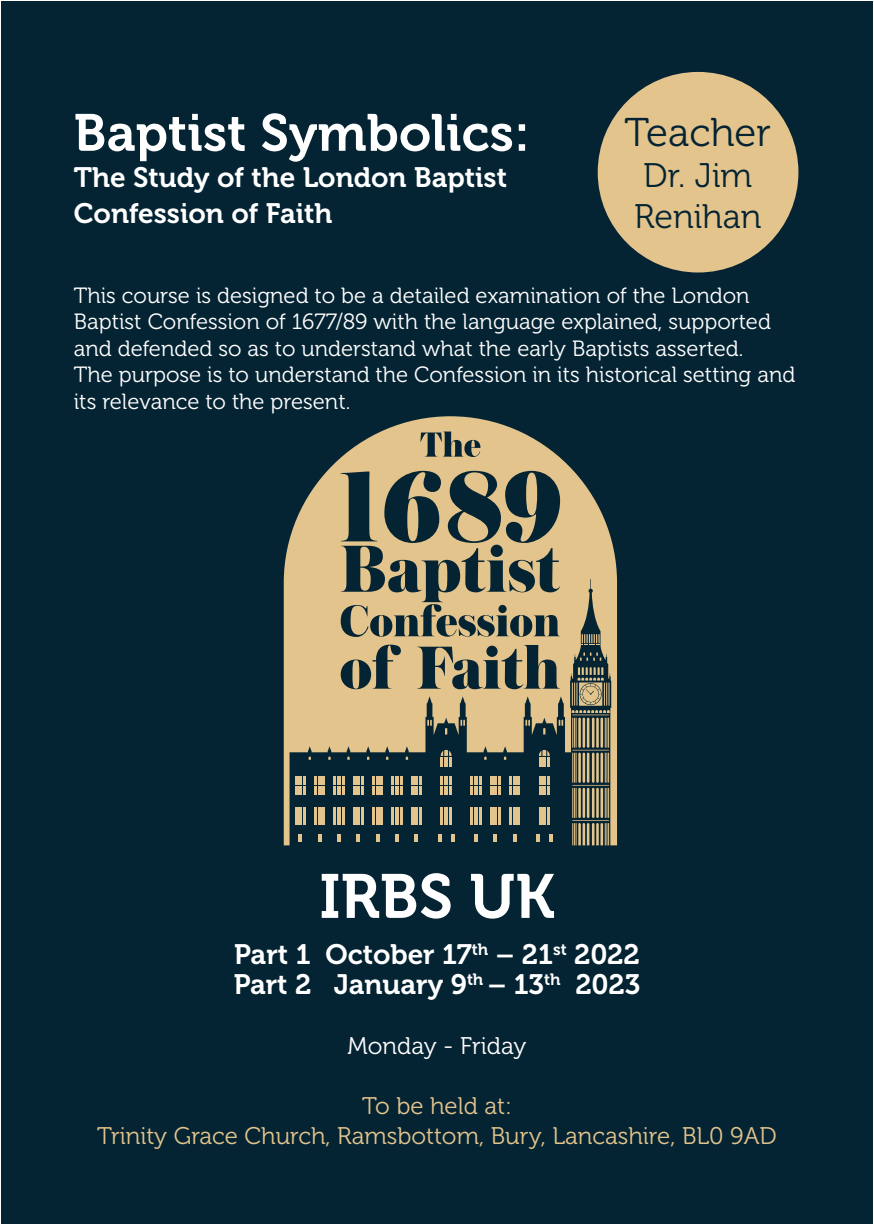
<style>
.page{position:relative;width:874px;height:1225px;background:#fff}
.page>*{position:absolute;margin:0;border:0;box-sizing:border-box;transform-origin:0 0}
.t1{font:62px "Museo 700";color:#fff}
.t2{font:52px "Museo 700";color:#fff}
.teacher{font:40px "Museo 300";color:#052433}
.teacher-2{font:34px "Museo 300";color:#052433}
.t3{font:28px/30px "Museo 700";color:#fff}
.t4{font:24px/30px "Museo 300";color:#e3c48c;text-align:center}
.t5{font:24px "Museo 300";color:#fff}
.Body{font:22px/26.4px "Museo 300";color:#fff}
</style>
<div class="page">
<div style="left:1px;top:1px;width:871px;height:1223px;background:#052433"></div>
<div style="left:597px;top:72px;width:201px;height:200px;background:#e3c48c;border-radius:50%"></div>
<svg style="left:283px;top:416px;width:333px;height:429px;fill:#e3c48c"></svg>
<svg style="left:471px;top:440px;width:3px;height:7px"></svg>
<div style="left:407px;top:498px;width:11px;height:43px;background:#e3c48c;border-radius:50%"></div>
<svg style="left:360px;top:547px;width:10px;height:43px"></svg>
<svg style="left:538px;top:777px;width:11px;height:17px"></svg>
<svg style="left:538px;top:750px;width:11px;height:17px"></svg>
<svg style="left:548px;top:835px;width:4px;height:7px"></svg>
<svg style="left:558px;top:719px;width:5px;height:6px"></svg>
<svg style="left:538px;top:807px;width:11px;height:18px"></svg>
<svg style="left:581px;top:634px;width:18px;height:11px"></svg>
<svg style="left:571px;top:667px;width:38px;height:178px"></svg>
<svg style="left:579px;top:652px;width:22px;height:9px"></svg>
<p class="t2" style="left:74px;top:104px;width:457px">Baptist Symbolics:</p>
<p class="t3" style="left:74px;top:162px;width:434px">The Study of the London Baptist</p>
<p class="t3" style="left:74px;top:198px;width:260px">Confession of Faith</p>
<p class="teacher" style="left:624px;top:111px;width:148px">Teacher</p>
<p class="teacher-2" style="left:643px;top:157px;width:110px">Dr. Jim</p>
<p class="teacher-2" style="left:633px;top:198px;width:129px">Renihan</p>
<p class="Body" style="left:74px;top:282px;width:698px">This course is designed to be a detailed examination of the London<br>Baptist Confession of 1677/89 with the language explained, supported and defended so as to understand what the early Baptists asserted.</p>
<p class="Body" style="left:74px;top:362px;width:722px">The purpose is to understand the Confession in its historical setting and its relevance to the present.</p>
<p class="t1" style="left:319px;top:862px;width:237px">IRBS UK</p>
<p class="t3" style="left:233px;top:940px;width:408px">Part 1 October 17<sup>th</sup> – 21<sup>st</sup> 2022<br>Part 2 January 9<sup>th</sup> – 13<sup>th</sup> 2023</p>
<p class="t5" style="left:347px;top:1033px;width:180px">Monday - Friday</p>
<p class="t4" style="left:97px;top:1091px;width:680px">To be held at:<br>Trinity Grace Church, Ramsbottom, Bury, Lancashire, BL0 9AD</p>
</div>
